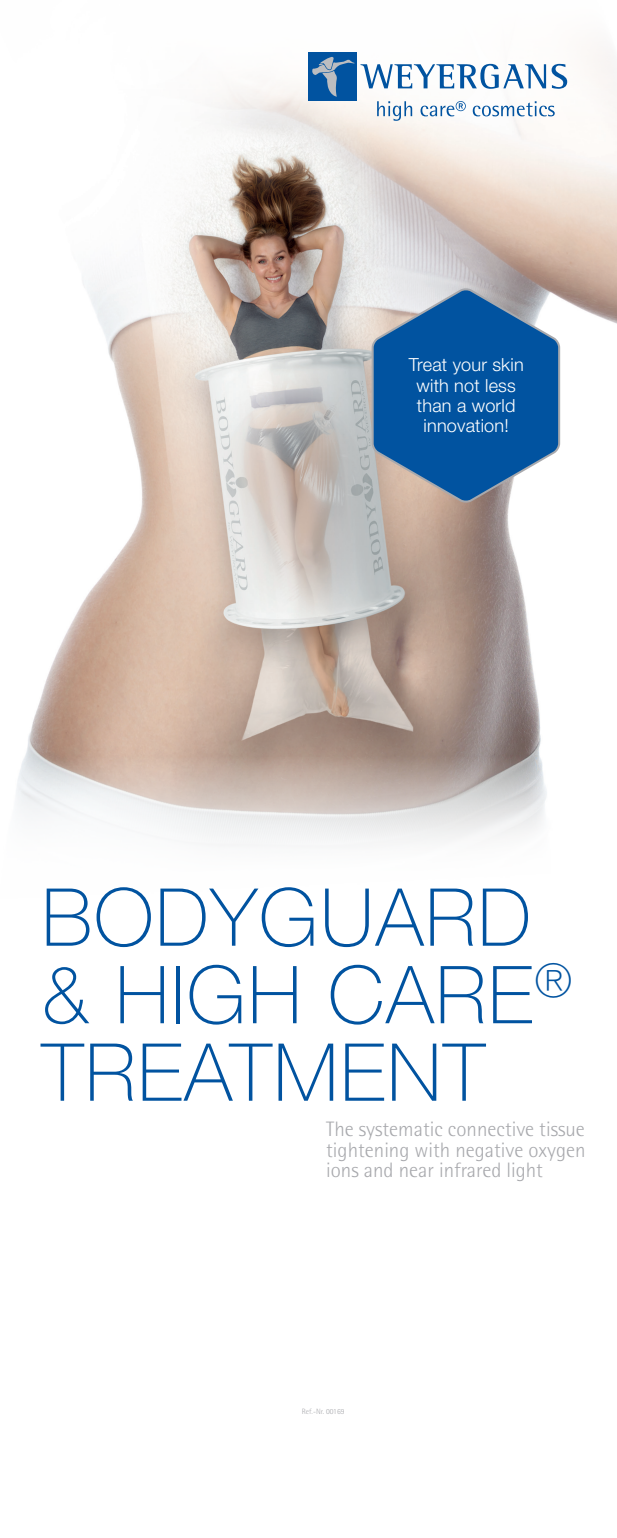
<style>
.page{position:relative;width:617px;height:1538px;background:#fff}
.page>*{position:absolute;margin:0;border:0;box-sizing:border-box;transform-origin:0 0}
.t1{font:100 80px/77.5px "Helvetica Neue LT Pro";letter-spacing:.025em;color:#0153a0}
.t2{font:300 20.88px/20.9px "Rotis Semi Sans Std";color:#a8a9ad;text-align:justify}
.t3{font:300 18.07px/20.3px "Helvetica Neue LT Pro";letter-spacing:.01em;color:#fff;text-align:center}
.t4{font:300 7.72px "Rotis Semi Sans Std";color:#a8a9ad}
</style>
<div class="page">
<img style="left:16px;top:48px;width:601px;height:797px">
<div style="left:308px;top:52px;width:48px;height:48px;background:#0153a0"></div>
<svg style="left:312px;top:57px;width:42px;height:40px"></svg>
<svg style="left:360px;top:64px;width:207px;height:25px"></svg>
<svg style="left:377px;top:101px;width:35px;height:20px"></svg>
<svg style="left:420px;top:101px;width:45px;height:15px"></svg>
<svg style="left:472px;top:101px;width:82px;height:15px"></svg>
<svg style="left:370px;top:286px;width:191px;height:219px;background:#3e76ab"></svg>
<p class="t3" style="left:408px;top:354px;width:116px">Treat your skin with not less than a world innovation!</p>
<h1 class="t1" style="left:42px;top:878px;width:532px">BODYGUARD &amp; HIGH CARE<sup>®<br></sup>TREATMENT</h1>
<p class="t2" style="left:326px;top:1118px;width:261px">The systematic connective tissue tightening with negative oxygen ions and near infrared light</p>
<p class="t4" style="left:302px;top:1407px;width:44px">Ref.-Nr. 00169</p>
</div>
